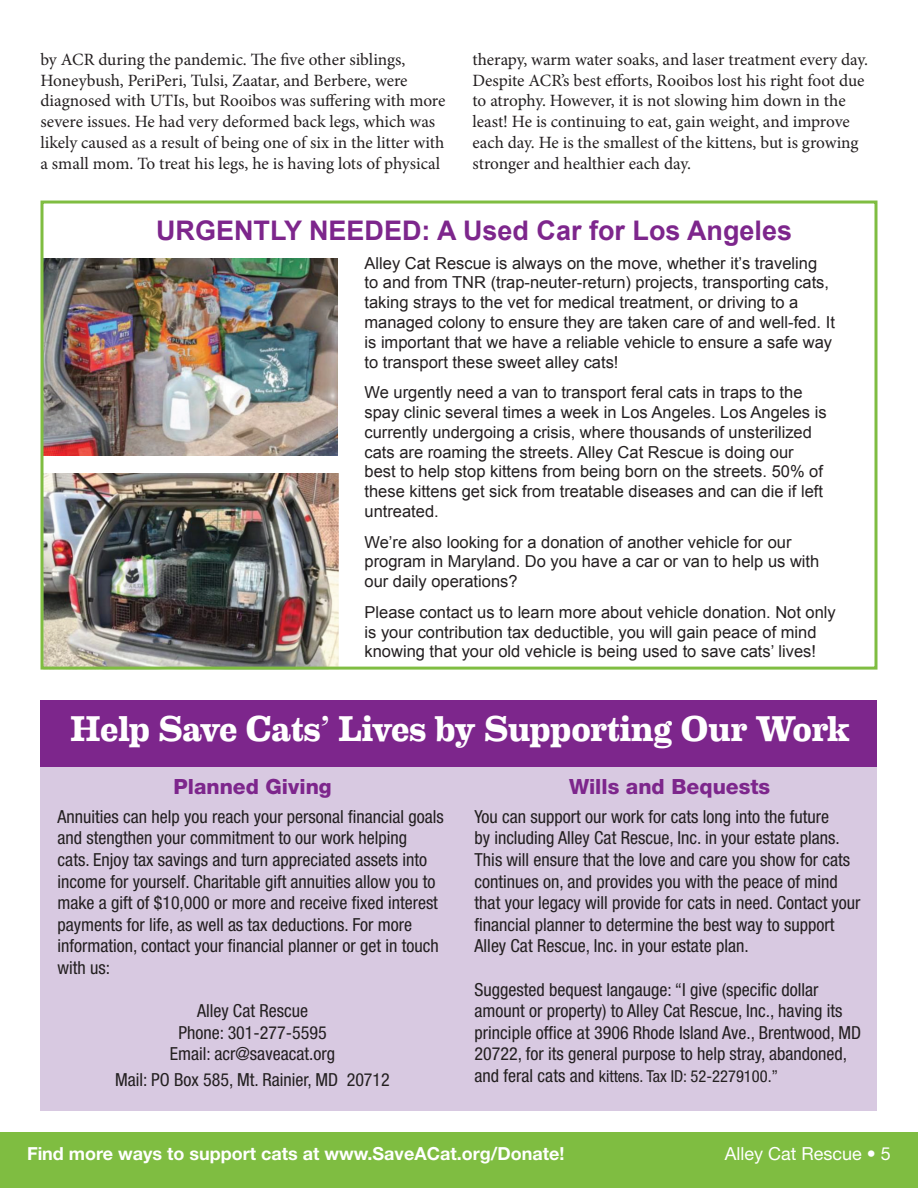
<style>
.page{position:relative;width:918px;height:1188px;background:#fff}
.page>*{position:absolute;margin:0;border:0;box-sizing:border-box;transform-origin:0 0}
.t1{font:700 36px "Eames Century Modern";letter-spacing:-.01em;color:#fff}
.t2{font:700 27px "Arial";color:#7d268c}
.t3{font:800 21px "Helvetica Neue LT Std";color:#7d268c}
.t4{font:condensed 18px/21.6px "Helvetica Neue LT Std";color:#231f20}
.t5{font:700 18px "Helvetica Neue LT Std";color:#fff}
.t6{font:18px "Helvetica Neue LT Std";color:#fff}
.t7{font:17.25px/20.7px "Minion Pro";color:#231f20}
.t8{font:16.5px/19.8px "Arial";color:#231f20}
.t9{font:condensed 16.5px "Helvetica Neue LT Std";color:#231f20}
.s1{font-size:18px}
</style>
<div class="page">
<div style="left:40px;top:763px;width:838px;height:348px;background:#d8c9e1"></div>
<div style="left:0;top:1133px;width:918px;height:55px;background:#7fbd41"></div>
<div style="left:40px;top:700px;width:838px;height:67px;background:#7d268c"></div>
<img style="left:44px;top:474px;width:294px;height:192px">
<img style="left:44px;top:259px;width:294px;height:196px">
<div style="left:40px;top:201px;width:838px;height:469px;border:3px solid #7fbd41"></div>
<p class="t7" style="left:40px;top:49px;width:407px">by ACR during the pandemic. The five other siblings, Honeybush, PeriPeri, Tulsi, Zaatar, and Berbere, were diagnosed with UTIs, but Rooibos was suffering with more severe issues. He had very deformed back legs, which was likely caused as a result of being one of six in the litter with a small mom. To treat his legs, he is having lots of physical</p>
<p class="t7" style="left:472px;top:49px;width:397px">therapy, warm water soaks, and laser treatment every day.<br>Despite ACR’s best efforts, Rooibos lost his right foot due to atrophy. However, it is not slowing him down in the least! He is continuing to eat, gain weight, and improve each day. He is the smallest of the kittens, but is growing stronger and healthier each day.</p>
<h2 class="t2" style="left:156px;top:212px;width:638px">URGENTLY NEEDED: A Used Car for Los Angeles</h2>
<p class="t8" style="left:364px;top:253px;width:472px">Alley Cat Rescue is always on the move, whether it’s traveling to and from TNR (trap-neuter-return) projects, transporting cats, taking strays to the vet for medical treatment, or driving to a managed colony to ensure they are taken care of and well-fed. It is important that we have a reliable vehicle to ensure a safe way to transport these sweet alley cats!</p>
<p class="t8" style="left:364px;top:383px;width:464px">We urgently need a van to transport feral cats in traps to the spay clinic several times a week in Los Angeles. Los Angeles is currently undergoing a crisis, where thousands of unsterilized cats are roaming the streets. Alley Cat Rescue is doing our best to help stop kittens from being born on the streets. 50% of these kittens get sick from treatable diseases and can die if left untreated.</p>
<p class="t8" style="left:364px;top:532px;width:456px">We’re also looking for a donation of another vehicle for our program in Maryland. Do you have a car or van to help us with our daily operations?</p>
<p class="t8" style="left:364px;top:602px;width:473px">Please contact us to learn more about vehicle donation. Not only is your contribution tax deductible, you will gain peace of mind knowing that your old vehicle is being used to save cats’ lives!</p>
<h1 class="t1" style="left:70px;top:701px;width:781px">Help Save Cats’ Lives by Supporting Our Work</h1>
<p class="t3" style="left:173px;top:774px;width:160px">Planned Giving</p>
<p class="t4" style="left:58px;top:805px;width:388px">Annuities can help you reach your personal financial goals and stengthen your commitment to our work helping<br>cats. Enjoy tax savings and turn appreciated assets into income for yourself. Charitable gift annuities allow you to make a gift of $10,000 or more and receive fixed interest payments for life, as well as tax deductions. For more information, contact your financial planner or get in touch with us:</p>
<p class="t4" style="left:170px;top:1000px;width:167px;text-align:center">Alley Cat Rescue<br>Phone: 301-277-5595<br>Email: acr@saveacat.org</p>
<p class="t4" style="left:115px;top:1068px;width:276px">Mail: PO Box 585, Mt. Rainier, MD 20712</p>
<p class="t3" style="left:569px;top:774px;width:203px">Wills and Bequests</p>
<p class="t4" style="left:475px;top:805px;width:387px">You can support our work for cats long into the future<br>by including Alley Cat Rescue, Inc. in your estate plans.<br>This will ensure that the love and care you show for cats continues on, and provides you with the peace of mind that your legacy will provide for cats in need. Contact your financial planner to determine the best way to support Alley Cat Rescue, Inc. in your estate plan.</p>
<p class="t4" style="left:475px;top:978px;width:388px">Suggested bequest langauge: “I give (specific dollar amount or property) to Alley Cat Rescue, Inc., having its principle office at 3906 Rhode Island Ave., Brentwood, MD 20722, for its general purpose to help stray, abandoned,</p>
<p class="t9" style="left:475px;top:1067px;width:305px"><span class="s1">and feral cats and</span> kittens. Tax ID: 52-2279100.”</p>
<p class="t5" style="left:27px;top:1142px;width:539px">Find more ways to support cats at www.SaveACat.org/Donate!</p>
<p class="t6" style="left:725px;top:1143px;width:168px">Alley Cat Rescue • 5</p>
</div>
